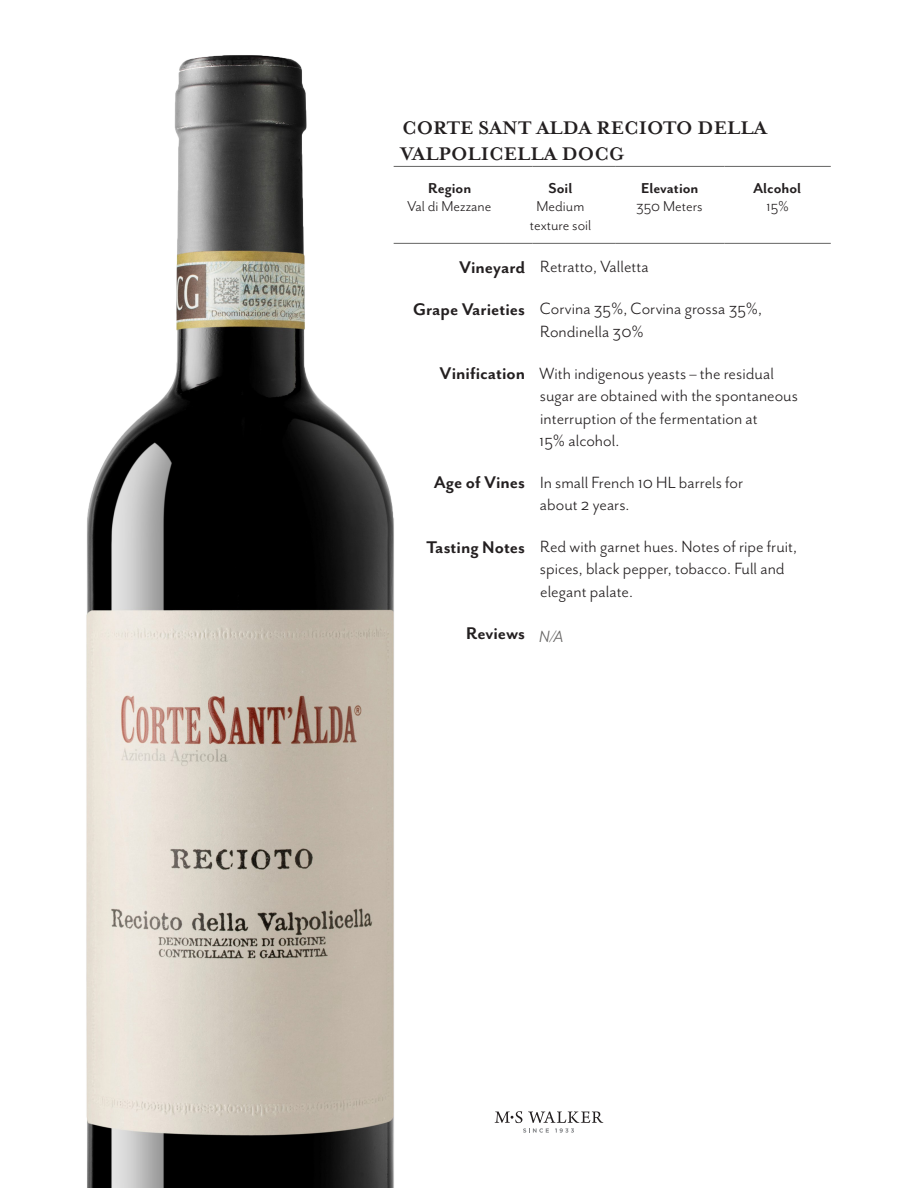
<style>
.page{position:relative;width:918px;height:1188px;background:#fff}
.page>*{position:absolute;margin:0;border:0;box-sizing:border-box;transform-origin:0 0}
.H1_-_wine{font:700 21px/25.2px "Mrs Eaves";color:#231f20}
.H2_-_wine{font:700 19.5px "Mr Eaves San OT";color:#231f20}
.Body_-_wine{font:18.75px/22.5px "Mr Eaves San OT";color:#231f20}
.Body_-_reviews{font:italic 18.75px "Mr Eaves San OT";color:#646362}
.Body_-_info_bar{font:16.5px/19.8px "Mr Eaves San OT";color:#231f20;text-align:center}
.H2_-_info_bar{font:700 16.5px "Mr Eaves San OT";color:#231f20}
</style>
<div class="page">
<svg style="left:495px;top:1111px;width:108px;height:22px"></svg>
<img style="left:86px;top:55px;width:335px;height:1133px">
<hr style="left:394px;top:166px;width:112px;height:1px;background:#646362">
<svg style="left:506px;top:166px;width:27px;height:1px"></svg>
<hr style="left:533px;top:166px;width:82px;height:1px;background:#646362">
<hr style="left:615px;top:166px;width:110px;height:1px;background:#646362">
<hr style="left:725px;top:166px;width:106px;height:1px;background:#646362">
<hr style="left:394px;top:243px;width:112px;height:1px;background:#646362">
<svg style="left:506px;top:243px;width:27px;height:1px"></svg>
<hr style="left:533px;top:243px;width:82px;height:1px;background:#646362">
<hr style="left:615px;top:243px;width:110px;height:1px;background:#646362">
<hr style="left:725px;top:243px;width:106px;height:1px;background:#646362">
<p class="H1_-_wine" style="left:401px;top:116px;width:368px">CORTE SANT ALDA RECIOTO DELLA<br>VALPOLICELLA DOCG</p>
<p class="H2_-_info_bar" style="left:428px;top:179px;width:45px">Region</p>
<p class="H2_-_info_bar" style="left:549px;top:179px;width:25px">Soil</p>
<p class="H2_-_info_bar" style="left:641px;top:179px;width:59px">Elevation</p>
<p class="H2_-_info_bar" style="left:753px;top:179px;width:50px">Alcohol</p>
<p class="Body_-_info_bar" style="left:407px;top:196px;width:86px">Val di Mezzane</p>
<p class="Body_-_info_bar" style="left:530px;top:196px;width:63px">Medium texture soil</p>
<p class="Body_-_info_bar" style="left:636px;top:196px;width:68px">350 Meters</p>
<p class="Body_-_info_bar" style="left:767px;top:196px;width:24px">15%</p>
<p class="H2_-_wine" style="left:459px;top:256px;width:68px">Vineyard</p>
<p class="Body_-_wine" style="left:540px;top:255px;width:110px">Retratto, Valletta</p>
<p class="H2_-_wine" style="left:413px;top:299px;width:114px">Grape Varieties</p>
<p class="Body_-_wine" style="left:540px;top:298px;width:224px">Corvina 35%, Corvina grossa 35%,<br>Rondinella 30%</p>
<p class="H2_-_wine" style="left:440px;top:363px;width:87px">Vinification</p>
<p class="Body_-_wine" style="left:539px;top:362px;width:260px">With indigenous yeasts – the residual sugar are obtained with the spontaneous interruption of the fermentation at<br>15% alcohol.</p>
<p class="H2_-_wine" style="left:434px;top:472px;width:93px">Age of Vines</p>
<p class="Body_-_wine" style="left:540px;top:471px;width:205px">In small French 10 HL barrels for about 2 years.</p>
<p class="H2_-_wine" style="left:427px;top:536px;width:100px">Tasting Notes</p>
<p class="Body_-_wine" style="left:540px;top:535px;width:259px">Red with garnet hues. Notes of ripe fruit, spices, black pepper, tobacco. Full and elegant palate.</p>
<p class="H2_-_wine" style="left:466px;top:623px;width:61px">Reviews</p>
<p class="Body_-_reviews" style="left:539px;top:626px;width:26px">N/A</p>
</div>
